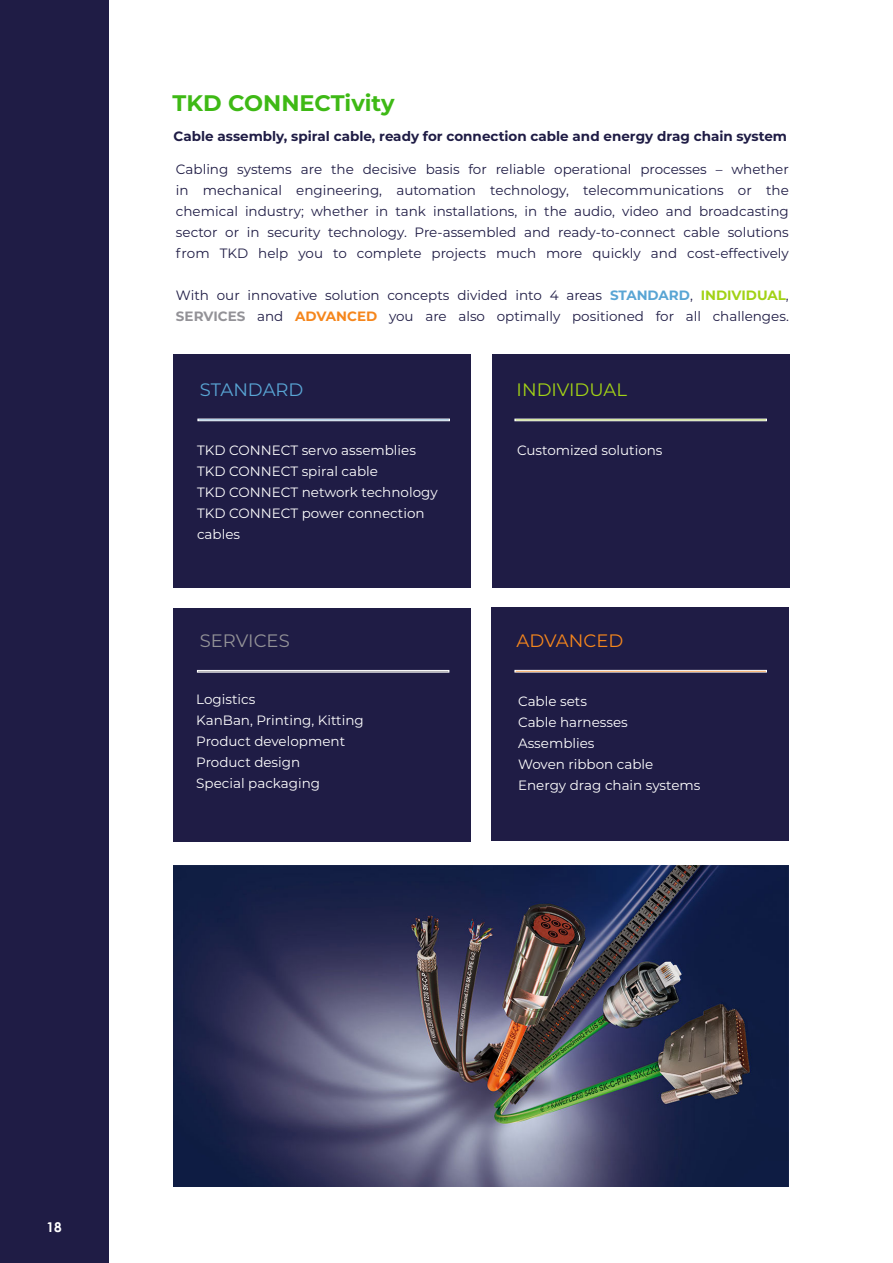
<style>
.page{position:relative;width:893px;height:1263px;background:#fff}
.page>*{position:absolute;margin:0;border:0;box-sizing:border-box;transform-origin:0 0}
.t1{font:700 22.5px "Montserrat";color:#3eb915}
.t2{font:18px "Montserrat";color:#a2d216}
.t3{font:18px "Montserrat";color:#59a5d4}
.t4{font:18px "Montserrat";color:#939297}
.t5{font:18px "Montserrat";color:#f5861c}
.t6{font:13.5px/21px "Montserrat";color:#1f1c45;text-align:justify}
.t7{font:13.5px/21px "Montserrat";color:#fff}
.t8{font:700 13.5px "Montserrat";color:#1f1c45}
.t9{font:700 13.5px "Century Gothic";color:#fff}
.s1{font-weight:700;color:#59a5d4}
.s2{font-weight:700;color:#a2d216}
.s3{font-weight:700;color:#939297}
.s4{font-weight:700;color:#f5861c}
</style>
<div class="page">
<img style="left:174px;top:865px;width:615px;height:321px">
<div style="left:0;top:0;width:108px;height:1263px;background:#1f1c45"></div>
<div style="left:174px;top:355px;width:297px;height:233px;background:#1f1c45"></div>
<div style="left:492px;top:354px;width:297px;height:234px;background:#1f1c45"></div>
<div style="left:174px;top:608px;width:297px;height:234px;background:#1f1c45"></div>
<div style="left:491px;top:607px;width:298px;height:234px;background:#1f1c45"></div>
<div style="left:198px;top:419px;width:252px;height:2px;background:#59a5d4;border:1px solid #fff"></div>
<hr style="left:515px;top:419px;width:252px;height:2px;background:#a2d216">
<div style="left:197px;top:670px;width:252px;height:2px;background:#939297;border:1px solid #fff"></div>
<div style="left:515px;top:670px;width:252px;height:2px;background:#f5861c;border:1px solid #fff"></div>
<h1 class="t1" style="left:173px;top:87px;width:224px">TKD CONNECTivity</h1>
<p class="t8" style="left:174px;top:126px;width:615px">Cable assembly, spiral cable, ready for connection cable and energy drag chain system</p>
<p class="t6" style="left:176px;top:158px;width:614px">Cabling systems are the decisive basis for reliable operational processes – whether in mechanical engineering, automation technology, telecommunications or the chemical industry; whether in tank installations, in the audio, video and broadcasting sector or in security technology. Pre-assembled and ready-to-connect cable solutions from TKD help you to complete projects much more quickly and cost-effectively</p>
<p class="t6" style="left:176px;top:284px;width:614px">With our innovative solution concepts divided into 4 areas <span class="s1">STANDARD</span>, <span class="s2">INDIVIDUAL</span>,<br><span class="s3">SERVICES</span> and <span class="s4">ADVANCED</span> you are also optimally positioned for all challenges.</p>
<h2 class="t3" style="left:200px;top:377px;width:105px">STANDARD</h2>
<h2 class="t2" style="left:517px;top:377px;width:112px">INDIVIDUAL</h2>
<p class="t7" style="left:197px;top:440px;width:242px">TKD CONNECT servo assemblies<br>TKD CONNECT spiral cable<br>TKD CONNECT network technology<br>TKD CONNECT power connection cables</p>
<p class="t7" style="left:517px;top:440px;width:147px">Customized solutions</p>
<h2 class="t4" style="left:200px;top:628px;width:91px">SERVICES</h2>
<h2 class="t5" style="left:517px;top:628px;width:108px">ADVANCED</h2>
<p class="t7" style="left:196px;top:688px;width:169px">Logistics<br>KanBan, Printing, Kitting<br>Product development<br>Product design<br>Special packaging</p>
<p class="t7" style="left:518px;top:690px;width:184px">Cable sets<br>Cable harnesses<br>Assemblies<br>Woven ribbon cable<br>Energy drag chain systems</p>
<p class="t9" style="left:46px;top:1217px;width:17px">18</p>
</div>
